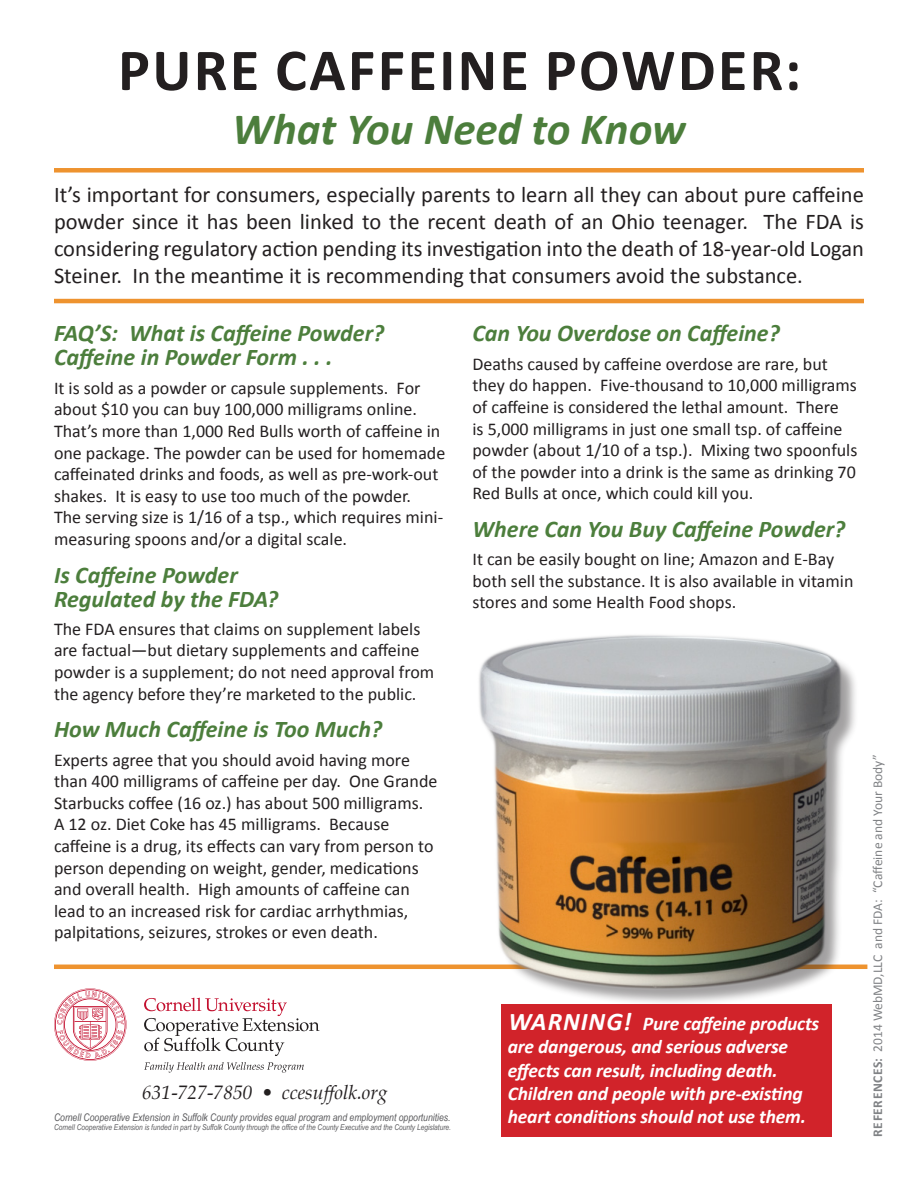
<style>
.page{position:relative;width:918px;height:1188px;background:#fff}
.page>*{position:absolute;margin:0;border:0;box-sizing:border-box;transform-origin:0 0}
.t1{font:700 60px "Calibri";letter-spacing:.04em;color:#231f20}
.t2{font:italic 700 45px "Calibri";color:#4c7e3c}
.subhead{font:italic 700 24px/24px "Calibri";color:#4c7e3c}
.t3{font:22.5px/27px "Calibri";color:#231f20;text-align:justify}
.t4{font:italic 700 19.5px/23.4px "Calibri";letter-spacing:-.01em;color:#fff}
.t5{font:italic 19.5px "Palatino";color:#231f20}
.t6{font:18px/21.6px "Calibri";color:#231f20}
.t7{font:13.5px "Calibri";color:#808285}
.t8{font:italic 10.5px "Arial Narrow";color:#5a5a5d}
.t9{font:italic 7.95px "Arial Narrow";color:#5a5a5d}
.s1{font-size:25.5px}
.s2{font-weight:700}
</style>
<div class="page">
<hr style="left:54px;top:965px;width:813px;height:4px;background:#ee932f">
<img style="left:464px;top:635px;width:390px;height:368px">
<div style="left:501px;top:1004px;width:331px;height:133px;background:#d1232a"></div>
<div style="left:54px;top:168px;width:810px;height:5px;background:#ee932f"></div>
<hr style="left:54px;top:299px;width:810px;height:4px;background:#ee932f">
<svg style="left:144px;top:998px;width:175px;height:58px"></svg>
<svg style="left:54px;top:988px;width:72px;height:73px"></svg>
<svg style="left:144px;top:1062px;width:160px;height:11px"></svg>
<p class="t1" style="left:118px;top:33px;width:685px">PURE CAFFEINE POWDER:</p>
<p class="t2" style="left:232px;top:101px;width:455px">What You Need to Know</p>
<p class="t3" style="left:54px;top:180px;width:811px">It’s important for consumers, especially parents to learn all they can about pure caffeine powder since it has been linked to the recent death of an Ohio teenager. The FDA is considering regulatory action pending its investigation into the death of 18-year-old Logan Steiner. In the meantime it is recommending that consumers avoid the substance.</p>
<p class="subhead" style="left:54px;top:320px;width:332px">FAQ’S: What is Caffeine Powder?<br>Caffeine in Powder Form . . .</p>
<p class="t6" style="left:54px;top:376px;width:393px">It is sold as a powder or capsule supplements. For about $10 you can buy 100,000 milligrams online.<br>That’s more than 1,000 Red Bulls worth of caffeine in one package. The powder can be used for homemade caffeinated drinks and foods, as well as pre-work-out shakes. It is easy to use too much of the powder.<br>The serving size is 1/16 of a tsp., which requires mini&shy;measuring spoons and/or a digital scale.</p>
<p class="subhead" style="left:54px;top:561px;width:226px">Is Caffeine Powder<br>Regulated by the FDA?</p>
<p class="t6" style="left:54px;top:617px;width:382px">The FDA ensures that claims on supplement labels are factual—but dietary supplements and caffeine powder is a supplement; do not need approval from the agency before they’re marketed to the public.</p>
<p class="subhead" style="left:54px;top:716px;width:330px">How Much Caffeine is Too Much?</p>
<p class="t6" style="left:54px;top:748px;width:385px">Experts agree that you should avoid having more than 400 milligrams of caffeine per day. One Grande Starbucks coffee (16 oz.) has about 500 milligrams.<br>A 12 oz. Diet Coke has 45 milligrams. Because caffeine is a drug, its effects can vary from person to person depending on weight, gender, medications and overall health. High amounts of caffeine can lead to an increased risk for cardiac arrhythmias, palpitations, seizures, strokes or even death.</p>
<p class="t5" style="left:142px;top:1075px;width:247px">631-727-7850 • ccesuffolk.org</p>
<p class="t8" style="left:54px;top:1110px;width:398px">Cornell Cooperative Extension in Suffolk County provides equal program and employment opportunities.</p>
<p class="t9" style="left:54px;top:1122px;width:399px">Cornell Cooperative Extension is funded in part by Suffolk County through the office of the County Executive and the County Legislature.</p>
<p class="subhead" style="left:472px;top:320px;width:309px">Can You Overdose on Caffeine?</p>
<p class="t6" style="left:472px;top:352px;width:386px">Deaths caused by caffeine overdose are rare, but they do happen. Five-thousand to 10,000 milligrams of caffeine is considered the lethal amount. There<br>is 5,000 milligrams in just one small tsp. of caffeine powder (about 1/10 of a tsp.). Mixing two spoonfuls of the powder into a drink is the same as drinking 70<br>Red Bulls at once, which could kill you.</p>
<p class="subhead" style="left:472px;top:516px;width:374px">Where Can You Buy Caffeine Powder?</p>
<p class="t6" style="left:472px;top:548px;width:382px">It can be easily bought on line; Amazon and E-Bay both sell the substance. It is also available in vitamin stores and some Health Food shops.</p>
<p class="t4" style="left:508px;top:1011px;width:313px"><span class="s1">WARNING!</span> Pure caffeine products are dangerous, and serious adverse effects can result, including death.<br>Children and people with pre-existing heart conditions should not use them.</p>
<p class="t7" style="left:869px;top:1137px;width:383px;rotate:-90deg"><span class="s2">REFERENCES:</span> 2014 WebMD,LLC and FDA: “Caffeine and Your Body”</p>
</div>
